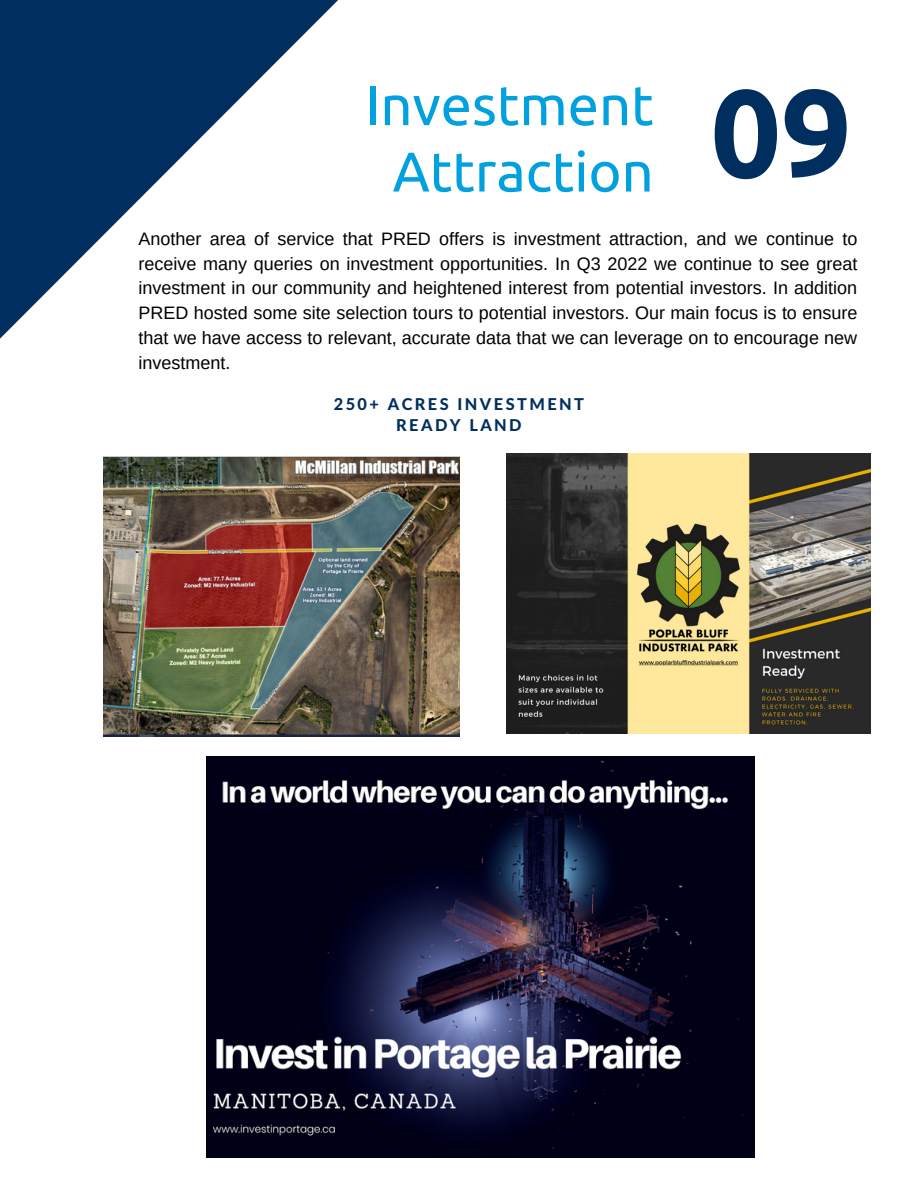
<style>
.page{position:relative;width:918px;height:1188px;background:#fff}
.page>*{position:absolute;margin:0;border:0;box-sizing:border-box;transform-origin:0 0}
.t1{font:700 124.5px "Ubuntu";color:#002f5f}
.t2{font:55.95px/66.3px "Ubuntu";color:#00a1de;text-align:center}
.t3{font:18px/24.8px "Arimo";color:#000;text-align:justify}
.t4{font:800 16.35px/20.2px "Lato Latin";letter-spacing:.15em;color:#002f5f;text-align:center}
</style>
<div class="page">
<svg style="left:0;top:0;width:338px;height:339px"></svg>
<img style="left:507px;top:454px;width:363px;height:280px">
<img style="left:104px;top:456px;width:355px;height:280px">
<img style="left:206px;top:757px;width:548px;height:400px">
<h2 class="t2" style="left:365px;top:71px;width:290px">Investment<br>Attraction</h2>
<h1 class="t1" style="left:710px;top:61px;width:143px">09</h1>
<p class="t3" style="left:138px;top:226px;width:721px">Another area of service that PRED offers is investment attraction, and we continue to receive many queries on investment opportunities. In Q3 2022 we continue to see great investment in our community and heightened interest from potential investors. In addition PRED hosted some site selection tours to potential investors. Our main focus is to ensure that we have access to relevant, accurate data that we can leverage on to encourage new investment.</p>
<p class="t4" style="left:334px;top:395px;width:252px">250+ ACRES INVESTMENT<br>READY LAND</p>
</div>
